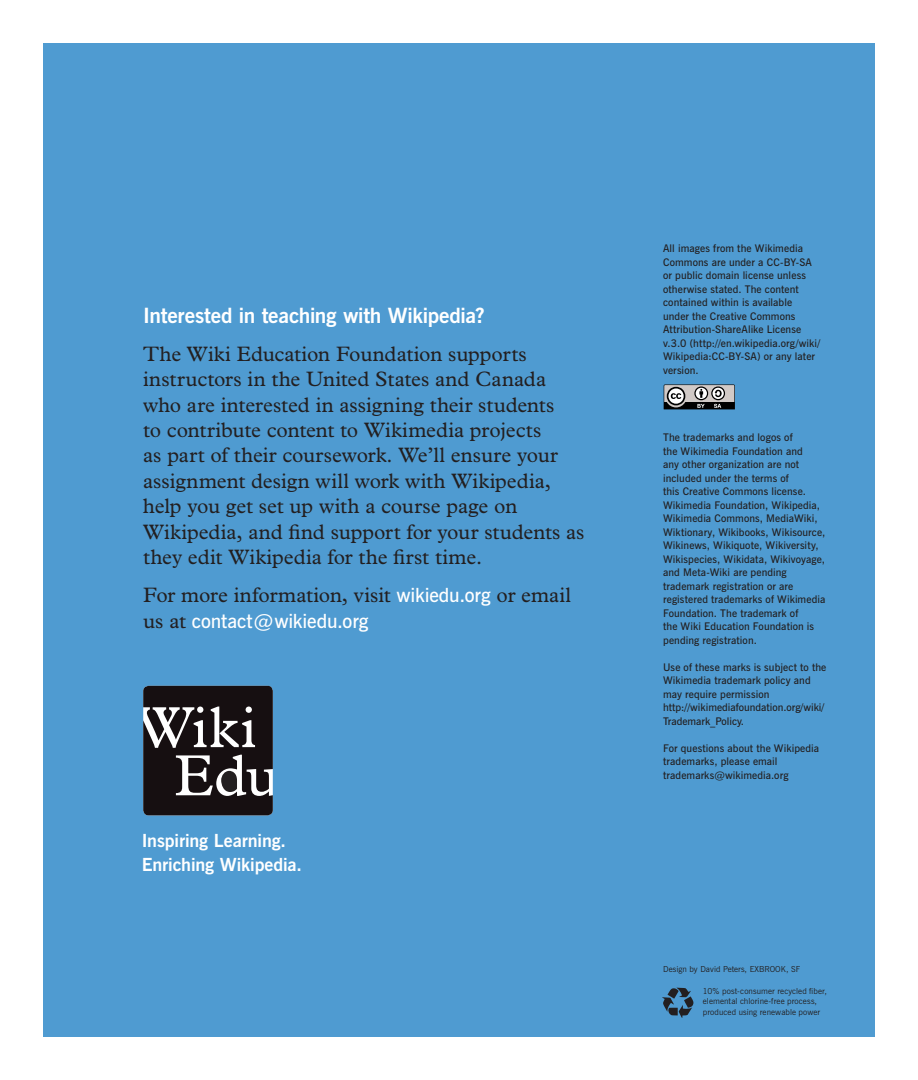
<style>
.page{position:relative;width:918px;height:1080px;background:#fff}
.page>*{position:absolute;margin:0;border:0;box-sizing:border-box;transform-origin:0 0}
.t1{font:21px/25.5px "Plantin MT Std";letter-spacing:-.005em;color:#231f20}
.t2{font:700 21px "News Gothic BT";letter-spacing:-.01em;color:#fff}
.t3{font:600 19.5px "News Gothic BT";letter-spacing:-.005em;color:#fff}
.t4{font:700 18px/24px "News Gothic BT";letter-spacing:-.01em;color:#fff}
.t5{font:600 10.5px/13.5px "News Gothic BT";letter-spacing:.01em;color:#231f20}
.t6{font:8.25px/10.5px "News Gothic BT";letter-spacing:.01em;color:#231f20}
.s1{font-family:"News Gothic BT";font-weight:600;font-size:19.5px;color:#fff}
.s2{font-family:"Plantin MT Std";font-weight:400;font-size:21px;color:#231f20}
</style>
<div class="page">
<div style="left:43px;top:43px;width:832px;height:994px;background:#4f9bd1"></div>
<svg style="left:662px;top:988px;width:31px;height:30px"></svg>
<svg style="left:664px;top:384px;width:71px;height:25px;background:#828080"></svg>
<svg style="left:143px;top:686px;width:130px;height:129px;background:#3e383a"></svg>
<h1 class="t2" style="left:143px;top:303px;width:343px">Interested in teaching with Wikipedia?</h1>
<p class="t1" style="left:143px;top:341px;width:443px">The Wiki Education Foundation supports instructors in the United States and Canada who are interested in assigning their students<br>to contribute content to Wikimedia projects<br>as part of their coursework. We’ll ensure your assignment design will work with Wikipedia, help you get set up with a course page on Wikipedia, and find support for your students as they edit Wikipedia for the first time.</p>
<h1 class="t1" style="left:143px;top:582px;width:430px">For more information, visit <span class="s1">wikiedu.org</span> or email</h1>
<h2 class="t3" style="left:143px;top:609px;width:227px"><span class="s2">us at</span> contact@wikiedu.org</h2>
<h3 class="t4" style="left:142px;top:828px;width:162px">Inspiring Learning.<br>Enriching Wikipedia.</h3>
<p class="t5" style="left:663px;top:242px;width:159px">All images from the Wikimedia<br>Commons are under a CC-BY-SA or public domain license unless otherwise stated. The content contained within is available under the Creative Commons<br>Attribution-ShareAlike License v.3.0 (http://en.wikipedia.org/wiki/<br>Wikipedia:CC-BY-SA) or any later version.</p>
<p class="t5" style="left:663px;top:431px;width:164px">The trademarks and logos of<br>the Wikimedia Foundation and<br>any other organization are not included under the terms of<br>this Creative Commons license.<br>Wikimedia Foundation, Wikipedia,<br>Wikimedia Commons, MediaWiki,<br>Wiktionary, Wikibooks, Wikisource,<br>Wikinews, Wikiquote, Wikiversity,<br>Wikispecies, Wikidata, Wikivoyage, and Meta-Wiki are pending trademark registration or are registered trademarks of Wikimedia<br>Foundation. The trademark of<br>the Wiki Education Foundation is pending registration.</p>
<p class="t5" style="left:663px;top:660px;width:165px">Use of these marks is subject to the<br>Wikimedia trademark policy and may require permission http://wikimediafoundation.org/wiki/<br>Trademark_Policy.</p>
<p class="t5" style="left:663px;top:741px;width:158px">For questions about the Wikipedia trademarks, please email trademarks@wikimedia.org</p>
<p class="t6" style="left:663px;top:963px;width:139px">Design by David Peters, EXBROOK, SF</p>
<p class="t6" style="left:703px;top:986px;width:126px">10% post-consumer recycled fiber, elemental chlorine-free process, produced using renewable power</p>
</div>
